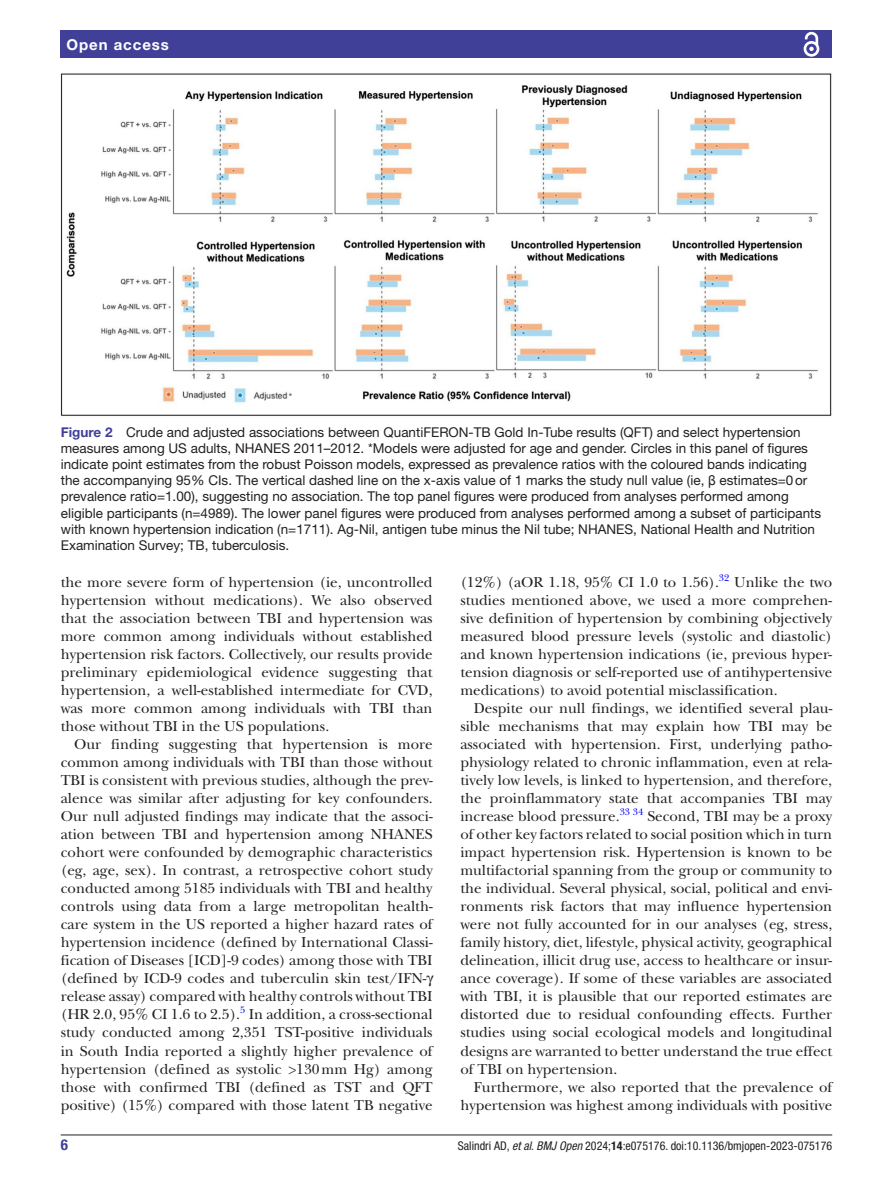
<style>
.page{position:relative;width:893px;height:1191px;background:#fff}
.page>*{position:absolute;margin:0;border:0;box-sizing:border-box;transform-origin:0 0}
.t1{font:15px/18px "New Baskerville";color:#231f20;text-align:justify}
.t2{font:700 15px "Helvetica Neue LT Std";letter-spacing:.065em;color:#fff}
.t3{font:700 condensed 15px "Helvetica Neue LT Std";color:#414099}
.t4{font:13.5px/16.2px "Helvetica Neue LT Std";color:#231f20}
.t5{font:condensed 12px "Helvetica Neue LT Std";color:#231f20}
.t6{font:9.9px "New Baskerville";color:#00f}
.s1{font-weight:700;color:#414099}
.s2{font-family:"Arial Unicode MS"}
.s3{font-style:italic}
.s4{font-weight:700}
</style>
<div class="page">
<hr style="left:61px;top:1134px;width:771px;height:1px;background:#231f20">
<div style="left:61px;top:31px;width:771px;height:27px;background:#414099"></div>
<svg style="left:803px;top:31px;width:17px;height:26px"></svg>
<img style="left:61px;top:73px;width:771px;height:343px">
<p class="t2" style="left:66px;top:35px;width:104px">Open access</p>
<p class="t4" style="left:61px;top:423px;width:762px"><span class="s1">Figure 2</span> Crude and adjusted associations between QuantiFERON-TB Gold In-Tube results (QFT) and select hypertension measures among US adults, NHANES 2011–2012. *Models were adjusted for age and gender. Circles in this panel of figures indicate point estimates from the robust Poisson models, expressed as prevalence ratios with the coloured bands indicating the accompanying 95% CIs. The vertical dashed line on the x-axis value of 1 marks the study null value (ie, <span class="s2">β</span> estimates=0or prevalence ratio=1.00), suggesting no association. The top panel figures were produced from analyses performed among eligible participants (n=4989). The lower panel figures were produced from analyses performed among a subset of participants with known hypertension indication (n=1711). Ag-Nil, antigen tube minus the Nil tube; NHANES, National Health and Nutrition Examination Survey; TB, tuberculosis.</p>
<p class="t1" style="left:61px;top:573px;width:373px">the more severe form of hypertension (ie, uncontrolled hypertension without medications). We also observed that the association between TBI and hypertension was more common among individuals without established hypertension risk factors. Collectively, our results provide preliminary epidemiological evidence suggesting that hypertension, a well-established intermediate for CVD, was more common among individuals with TBI than those without TBI in the US populations.</p>
<p class="t1" style="left:61px;top:735px;width:373px;text-align:left;text-indent:14px">Our finding suggesting that hypertension is more common among individuals with TBI than those without TBI is consistent with previous studies, although the prev&shy;alence was similar after adjusting for key confounders.<br>Our null adjusted findings may indicate that the associ&shy;ation between TBI and hypertension among NHANES cohort were confounded by demographic characteristics (eg, age, sex). In contrast, a retrospective cohort study conducted among 5185 individuals with TBI and healthy controls using data from a large metropolitan health&shy;care system in the US reported a higher hazard rates of hypertension incidence (defined by International Classi&shy;fication of Diseases [ICD]-9 codes) among those with TBI (defined by ICD-9 codes and tuberculin skin test/IFN&shy;release assay) compared with healthy controls without TBI (HR 2.0, 95% CI 1.6 to 2.5).</p>
<p class="t6" style="left:240px;top:1003px;width:7px">5</p>
<p class="t1" style="left:61px;top:1005px;width:373px;text-indent:188px">In addition, a cross-sectional study conducted among 2,351 TST-positive individuals in South India reported a slightly higher prevalence of hypertension (defined as systolic &gt;130mm Hg) among those with confirmed TBI (defined as TST and QFT positive) (15%) compared with those latent TB negative</p>
<p class="t1" style="left:460px;top:573px;width:260px">(12%) (aOR 1.18, 95% CI 1.0 to 1.56).</p>
<p class="t6" style="left:719px;top:571px;width:12px">32</p>
<p class="t1" style="left:460px;top:573px;width:373px;text-indent:274px">Unlike the two studies mentioned above, we used a more comprehen&shy;sive definition of hypertension by combining objectively measured blood pressure levels (systolic and diastolic) and known hypertension indications (ie, previous hyper&shy;tension diagnosis or self-reported use of antihypertensive medications) to avoid potential misclassification.</p>
<p class="t1" style="left:460px;top:699px;width:373px;text-indent:14px">Despite our null findings, we identified several plau&shy;sible mechanisms that may explain how TBI may be associated with hypertension. First, underlying patho&shy;physiology related to chronic inflammation, even at rela&shy;tively low levels, is linked to hypertension, and therefore, the proinflammatory state that accompanies TBI may increase blood pressure.<sup>33</sup> <sup>34</sup> Second, TBI may be a proxy of other key factors related to social position which in turn impact hypertension risk. Hypertension is known to be multifactorial spanning from the group or community to the individual. Several physical, social, political and envi&shy;ronments risk factors that may influence hypertension were not fully accounted for in our analyses (eg, stress, family history, diet, lifestyle, physical activity, geographical delineation, illicit drug use, access to healthcare or insur&shy;ance coverage). If some of these variables are associated with TBI, it is plausible that our reported estimates are distorted due to residual confounding effects. Further studies using social ecological models and longitudinal designs are warranted to better understand the true effect of TBI on hypertension.</p>
<p class="t1" style="left:460px;top:1077px;width:373px;text-align:right">Furthermore, we also reported that the prevalence of hypertension was highest among individuals with positive</p>
<p class="t3" style="left:61px;top:1135px;width:9px">6</p>
<p class="t5" style="left:458px;top:1138px;width:376px">Salindri AD, <span class="s3">et al</span>. <span class="s3">BMJ Open</span> 2024;<span class="s4">14</span>:e075176. doi:10.1136/bmjopen-2023-075176</p>
</div>
